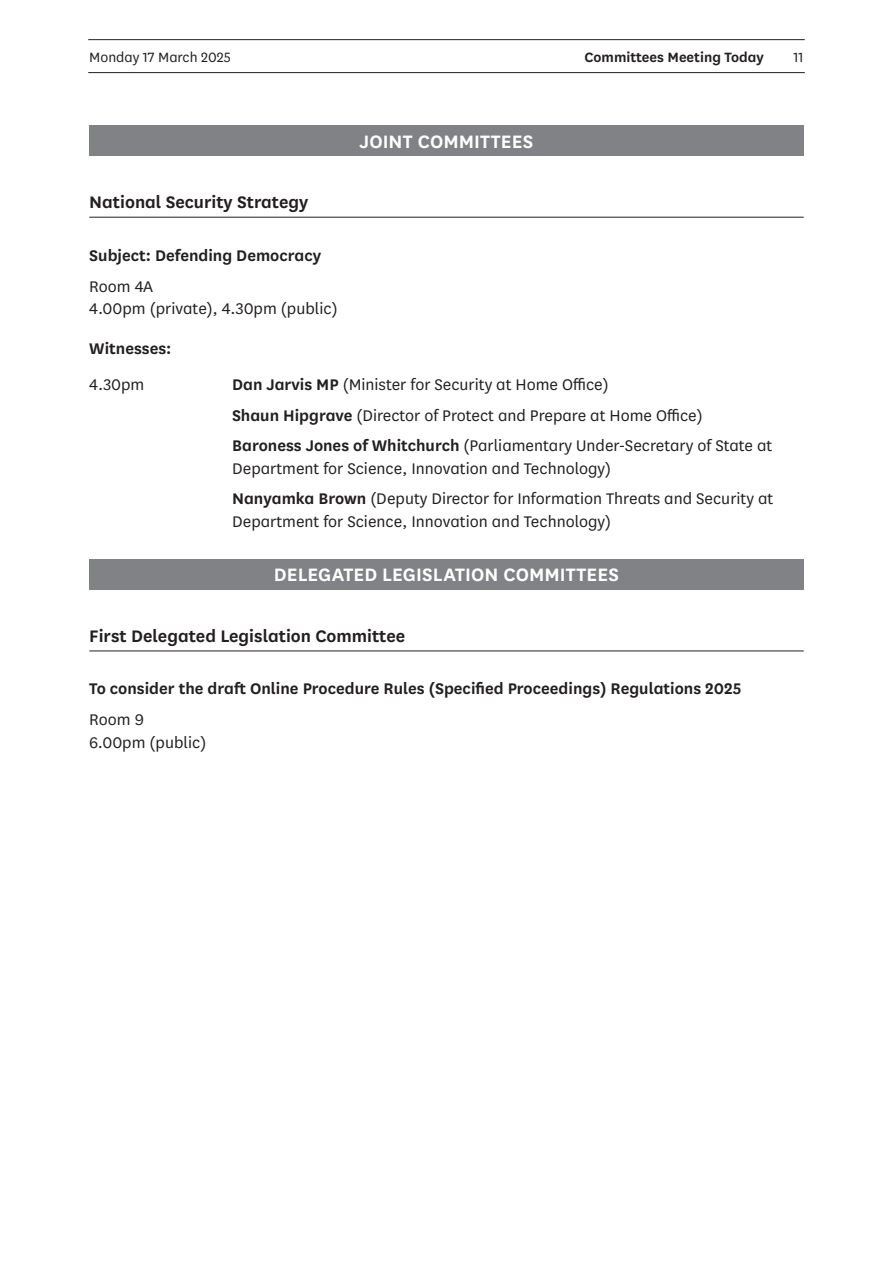
<style>
.page{position:relative;width:893px;height:1263px;background:#fff}
.page>*{position:absolute;margin:0;border:0;box-sizing:border-box;transform-origin:0 0}
.Heading2Grey{font:21px "National LFSN Semibold";letter-spacing:.005em;color:#fff}
.Heading3Underlined{font:19.5px "National LFSN Semibold";color:#231f20}
.t1{font:18px/22.5px "National LFSN Book";color:#231f20}
.BoldTimingHeading{font:18px "National LFSN Semibold";color:#231f20}
.t2{font:15.75px "National LFSN Semibold";color:#231f20}
.t3{font:15.75px "National LFSN Book";color:#231f20}
.s1{font-family:"National LFSN Semibold"}
</style>
<div class="page">
<hr style="left:88px;top:72px;width:717px;height:1px;background:#231f20">
<hr style="left:88px;top:39px;width:717px;height:1px;background:#231f20">
<div style="left:89px;top:125px;width:715px;height:31px;background:#808285"></div>
<hr style="left:89px;top:217px;width:715px;height:1px;background:#231f20">
<div style="left:89px;top:559px;width:715px;height:31px;background:#808285"></div>
<hr style="left:89px;top:650px;width:715px;height:1px;background:#231f20">
<p class="t3" style="left:89px;top:47px;width:143px">Monday 17 March 2025</p>
<p class="t2" style="left:585px;top:46px;width:181px">Committees Meeting Today</p>
<p class="t3" style="left:793px;top:47px;width:12px">11</p>
<h2 class="Heading2Grey" style="left:360px;top:127px;width:175px">JOINT COMMITTEES</h2>
<h3 class="Heading3Underlined" style="left:89px;top:189px;width:221px">National Security Strategy</h3>
<p class="BoldTimingHeading" style="left:89px;top:243px;width:233px">Subject: Defending Democracy</p>
<p class="t1" style="left:89px;top:274px;width:250px">Room 4A<br>4.00pm (private), 4.30pm (public)</p>
<p class="BoldTimingHeading" style="left:89px;top:336px;width:84px">Witnesses:</p>
<p class="t1" style="left:89px;top:372px;width:57px">4.30pm</p>
<p class="t1" style="left:232px;top:372px;width:378px"><span class="s1">Dan Jarvis MP</span> (Minister for Security at Home Office)</p>
<p class="t1" style="left:232px;top:403px;width:472px"><span class="s1">Shaun H ipgrave</span> (Director of Protect and Prepare at Home Office)</p>
<p class="t1" style="left:232px;top:433px;width:542px"><span class="s1">Baroness Jones of Whitchurch</span> (Parliamentary Under-Secretary of State at<br>Department for Science, Innovation and Technology)</p>
<p class="t1" style="left:232px;top:486px;width:543px"><span class="s1">Nanyamka Brown</span> (Deputy Director for Information Threats and Security at<br>Department for Science, Innovation and Technology)</p>
<h2 class="Heading2Grey" style="left:274px;top:560px;width:347px">DELEGATED LEGISLATION COMMITTEES</h2>
<h3 class="Heading3Underlined" style="left:89px;top:623px;width:317px">First Delegated Legislation Committee</h3>
<p class="BoldTimingHeading" style="left:89px;top:676px;width:654px">To consider the draft Online Procedure Rules (Specified Proceedings) Regulations 2025</p>
<p class="t1" style="left:89px;top:708px;width:118px">Room 9<br>6.00pm (public)</p>
</div>
